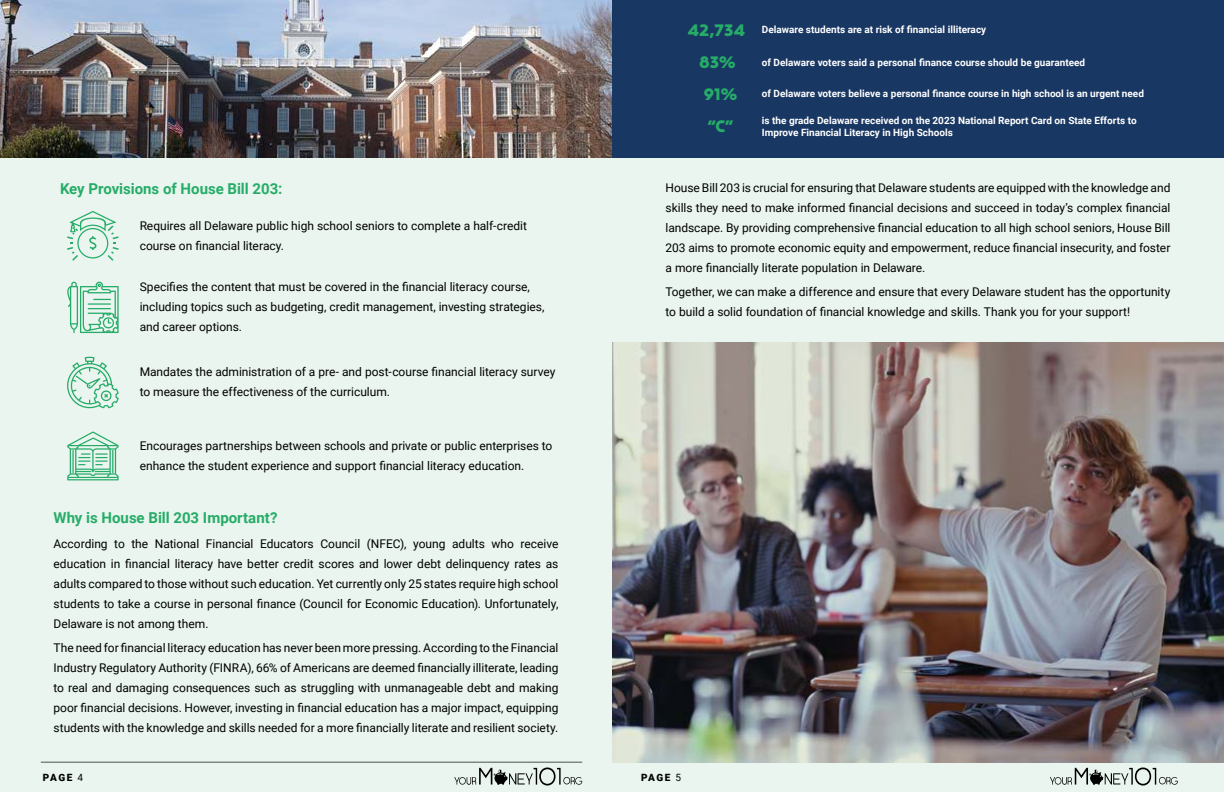
<style>
.page{position:relative;width:1224px;height:792px;background:#e9f5ee}
.page>*{position:absolute;margin:0;border:0;box-sizing:border-box;transform-origin:0 0}
.t1{font:700 19px/31.9px "Oskar Two";color:#26ac68;text-align:center}
.t2{font:700 15px "Roboto";color:#26ac68}
.t3{font:12px/20px "Roboto";color:#000}
.t4{font:700 10px/12px "Roboto";color:#fff}
.t5{font:900 10px "Roboto";letter-spacing:.145em;color:#000}
.s1{font-weight:400}
</style>
<div class="page">
<hr style="left:41px;top:762px;width:541px;height:1px;background:#000">
<svg style="left:1050px;top:768px;width:128px;height:18px"></svg>
<svg style="left:454px;top:768px;width:128px;height:18px"></svg>
<img style="left:0;top:0;width:612px;height:158px">
<svg style="left:67px;top:431px;width:52px;height:49px"></svg>
<hr style="left:72px;top:450px;width:2px;height:23px;background:#26ac68">
<svg style="left:67px;top:282px;width:52px;height:51px"></svg>
<svg style="left:67px;top:357px;width:52px;height:51px"></svg>
<svg style="left:67px;top:211px;width:52px;height:50px"></svg>
<div style="left:612px;top:0;width:612px;height:158px;background:#193763"></div>
<img style="left:613px;top:343px;width:611px;height:420px">
<p class="t2" style="left:60px;top:183px;width:224px">Key Provisions of House Bill 203:</p>
<p class="t3" style="left:140px;top:215px;width:389px">Requires all Delaware public high school seniors to complete a half-credit course on financial literacy.</p>
<p class="t3" style="left:140px;top:276px;width:406px">Specifies the content that must be covered in the financial literacy course, including topics such as budgeting, credit management, investing strategies, and career options.</p>
<p class="t3" style="left:140px;top:361px;width:417px">Mandates the administration of a pre- and post-course financial literacy survey to measure the effectiveness of the curriculum.</p>
<p class="t3" style="left:140px;top:435px;width:414px">Encourages partnerships between schools and private or public enterprises to enhance the student experience and support financial literacy education.</p>
<p class="t2" style="left:54px;top:512px;width:225px">Why is House Bill 203 Important?</p>
<p class="t3" style="left:54px;top:534px;width:506px;text-align:justify">According to the National Financial Educators Council (NFEC), young adults who receive education in financial literacy have better credit scores and lower debt delinquency rates as adults compared to those without such education. Yet currently only 25 states require high school students to take a course in personal finance (Council for Economic Education). Unfortunately, Delaware is not among them.</p>
<p class="t3" style="left:54px;top:638px;width:506px;text-align:justify">The need for financial literacy education has never been more pressing. According to the Financial Industry Regulatory Authority (FINRA), 66% of Americans are deemed financially illiterate, leading to real and damaging consequences such as struggling with unmanageable debt and making poor financial decisions. However, investing in financial education has a major impact, equipping students with the knowledge and skills needed for a more financially literate and resilient society.</p>
<h1 class="t1" style="left:688px;top:15px;width:59px">42,734<br>83%</h1>
<p class="t4" style="left:762px;top:23px;width:226px">Delaware students are at risk of financial illiteracy</p>
<p class="t4" style="left:762px;top:56px;width:325px">of Delaware voters said a personal finance course should be guaranteed</p>
<h1 class="t1" style="left:704px;top:78px;width:35px">91%</h1>
<p class="t4" style="left:762px;top:87px;width:384px">of Delaware voters believe a personal finance course in high school is an urgent need</p>
<h1 class="t1" style="left:708px;top:110px;width:27px">“C”</h1>
<p class="t4" style="left:762px;top:115px;width:376px">is the grade Delaware received on the 2023 National Report Card on State Efforts to<br>Improve Financial Literacy in High Schools</p>
<p class="t3" style="left:666px;top:178px;width:506px;text-align:justify">House Bill 203 is crucial for ensuring that Delaware students are equipped with the knowledge and skills they need to make informed financial decisions and succeed in today’s complex financial landscape. By providing comprehensive financial education to all high school seniors, House Bill 203 aims to promote economic equity and empowerment, reduce financial insecurity, and foster a more financially literate population in Delaware.</p>
<p class="t3" style="left:666px;top:283px;width:506px">Together, we can make a difference and ensure that every Delaware student has the opportunity to build a solid foundation of financial knowledge and skills. Thank you for your support!</p>
<p class="t5" style="left:43px;top:772px;width:42px">PAGE <span class="s1">4</span></p>
<p class="t5" style="left:641px;top:772px;width:42px">PAGE <span class="s1">5</span></p>
</div>
